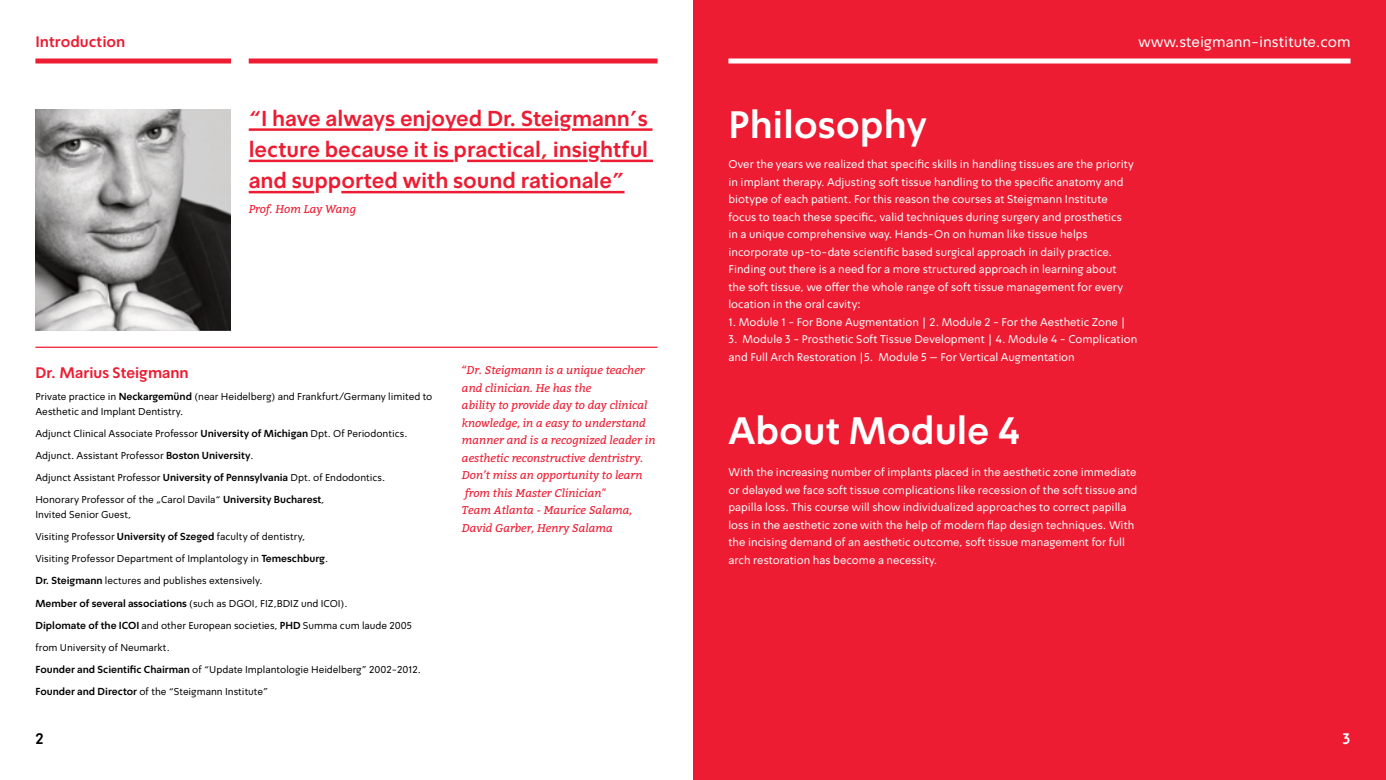
<style>
.page{position:relative;width:1386px;height:780px;background:#fff}
.page>*{position:absolute;margin:0;border:0;box-sizing:border-box;transform-origin:0 0}
.t1{font:700 37.5px "Simpler Pro V2";color:#fff}
.t2{font:700 21.25px/31.2px "Simpler Pro V2";color:#ed1c32;text-align:justify}
.t3{font:15px "Simpler Pro V2";color:#fff}
.t4{font:700 15px "circush";color:#ed1c32}
.t5{font:700 15px "Simpler Pro V2";color:#ed1c32}
.t6{font:700 15px "Simpler Pro V2";color:#000}
.t7{font:700 15px "Simpler Pro V2";color:#fff}
.t8{font:11.25px/17.5px "Simpler Pro V2";color:#fff}
.t9{font:italic 11.25px/17.5px "Bitter";color:#ed1c32}
.t10{font:10px/15px "Simpler Pro V2";color:#000}
.s1{font-weight:700}
</style>
<div class="page">
<div style="left:693px;top:0;width:692px;height:780px;background:#ed1c32"></div>
<div style="left:728px;top:58px;width:622px;height:5px;background:#fff"></div>
<div style="left:35px;top:58px;width:196px;height:5px;background:#ed1c32"></div>
<div style="left:249px;top:58px;width:408px;height:5px;background:#ed1c32"></div>
<hr style="left:35px;top:346px;width:622px;height:2px;background:#ed1c32">
<hr style="left:249px;top:128px;width:124px;height:3px;background:#ed1c32">
<hr style="left:385px;top:128px;width:40px;height:3px;background:#ed1c32">
<hr style="left:431px;top:128px;width:128px;height:3px;background:#ed1c32">
<hr style="left:572px;top:128px;width:80px;height:3px;background:#ed1c32">
<hr style="left:249px;top:160px;width:204px;height:2px;background:#ed1c32">
<hr style="left:467px;top:160px;width:121px;height:2px;background:#ed1c32">
<hr style="left:600px;top:160px;width:53px;height:2px;background:#ed1c32">
<hr style="left:249px;top:191px;width:65px;height:2px;background:#ed1c32">
<hr style="left:341px;top:191px;width:283px;height:2px;background:#ed1c32">
<img style="left:35px;top:110px;width:196px;height:220px">
<h3 class="t5" style="left:35px;top:32px;width:91px">Introduction</h3>
<h2 class="t2" style="left:249px;top:104px;width:401px">“I have always enjoyed Dr. Steigmann’s lecture because it is practical, insightful and supported with sound rationale”</h2>
<p class="t9" style="left:249px;top:200px;width:109px">Prof. Hom Lay Wang</p>
<h3 class="t4" style="left:35px;top:363px;width:155px">Dr. Marius Steigmann</h3>
<p class="t10" style="left:35px;top:389px;width:398px">Private practice in <span class="s1">Neckargemu¨nd</span> (near Heidelberg) and Frankfurt/Germany limited to<br>Aesthetic and Implant Dentistry.</p>
<p class="t10" style="left:35px;top:426px;width:373px">Adjunct Clinical Associate Professor <span class="s1">University of Michigan</span> Dpt. Of Periodontics.</p>
<p class="t10" style="left:35px;top:448px;width:220px">Adjunct. Assistant Professor <span class="s1">Boston University</span>.</p>
<p class="t10" style="left:35px;top:470px;width:351px">Adjunct Assistant Professor <span class="s1">University of Pennsylvania</span> Dpt. of Endodontics.</p>
<p class="t10" style="left:35px;top:492px;width:290px">Honorary Professor of the „Carol Davila“ <span class="s1">University Bucharest</span>,<br>Invited Senior Guest,</p>
<p class="t10" style="left:35px;top:529px;width:271px">Visiting Professor <span class="s1">University of Szeged</span> faculty of dentistry,</p>
<p class="t10" style="left:35px;top:551px;width:294px">Visiting Professor Department of Implantology in <span class="s1">Temeschburg</span>.</p>
<p class="t10" style="left:35px;top:573px;width:229px"><span class="s1">Dr. Steigmann</span> lectures and publishes extensively.</p>
<p class="t10" style="left:35px;top:595px;width:314px"><span class="s1">Member of several associations</span> (such as DGOI, FIZ,BDIZ und ICOI).</p>
<p class="t10" style="left:35px;top:617px;width:378px"><span class="s1">Diplomate of the ICOI</span> and other European societies, <span class="s1">PHD</span> Summa cum laude 2005</p>
<p class="t10" style="left:35px;top:640px;width:136px">from University of Neumarkt.</p>
<p class="t10" style="left:35px;top:662px;width:387px"><span class="s1">Founder and Scientific Chairman</span> of “Update Implantologie Heidelberg” 2002-2012.</p>
<p class="t10" style="left:35px;top:684px;width:234px"><span class="s1">Founder and Director</span> of the “Steigmann Institute”</p>
<p class="t9" style="left:462px;top:361px;width:195px">“Dr. Steigmann is a unique teacher and clinician. He has the<br>ability to provide day to day clinical knowledge, in a easy to understand manner and is a recognized leader in aesthetic reconstructive dentristry.<br>Don’t miss an opportunity to learn from this Master Clinician"<br>Team Atlanta - Maurice Salama,<br>David Garber, Henry Salama</p>
<h3 class="t3" style="left:1138px;top:32px;width:213px">www.steigmann-institute.com</h3>
<h1 class="t1" style="left:728px;top:101px;width:200px">Philosophy</h1>
<p class="t8" style="left:728px;top:155px;width:407px">Over the years we realized that specific skills in handling tissues are the priority in implant therapy. Adjusting soft tissue handling to the specific anatomy and biotype of each patient. For this reason the courses at Steigmann Institute focus to teach these specific, valid techniques during surgery and prosthetics in a unique comprehensive way. Hands-On on human like tissue helps incorporate up-to-date scientific based surgical approach in daily practice.<br>Finding out there is a need for a more structured approach in learning about the soft tissue, we offer the whole range of soft tissue management for every location in the oral cavity:</p>
<p class="t8" style="left:728px;top:313px;width:399px">1. Module 1 - For Bone Augmentation | 2. Module 2 - For the Aesthetic Zone |</p>
<p class="t8" style="left:728px;top:331px;width:410px">3. Module 3 - Prosthetic Soft Tissue Development | 4. Module 4 - Complication and Full Arch Restoration |5. Module 5 – For Vertical Augmentation</p>
<h1 class="t1" style="left:728px;top:407px;width:293px">About Module 4</h1>
<p class="t8" style="left:728px;top:463px;width:410px">With the increasing number of implants placed in the aesthetic zone immediate or delayed we face soft tissue complications like recession of the soft tissue and papilla loss. This course will show individualized approaches to correct papilla loss in the aesthetic zone with the help of modern flap design techniques. With the incising demand of an aesthetic outcome, soft tissue management for full arch restoration has become a necessity.</p>
<h3 class="t6" style="left:35px;top:729px;width:10px">2</h3>
<h3 class="t7" style="left:1342px;top:729px;width:9px">3</h3>
</div>
